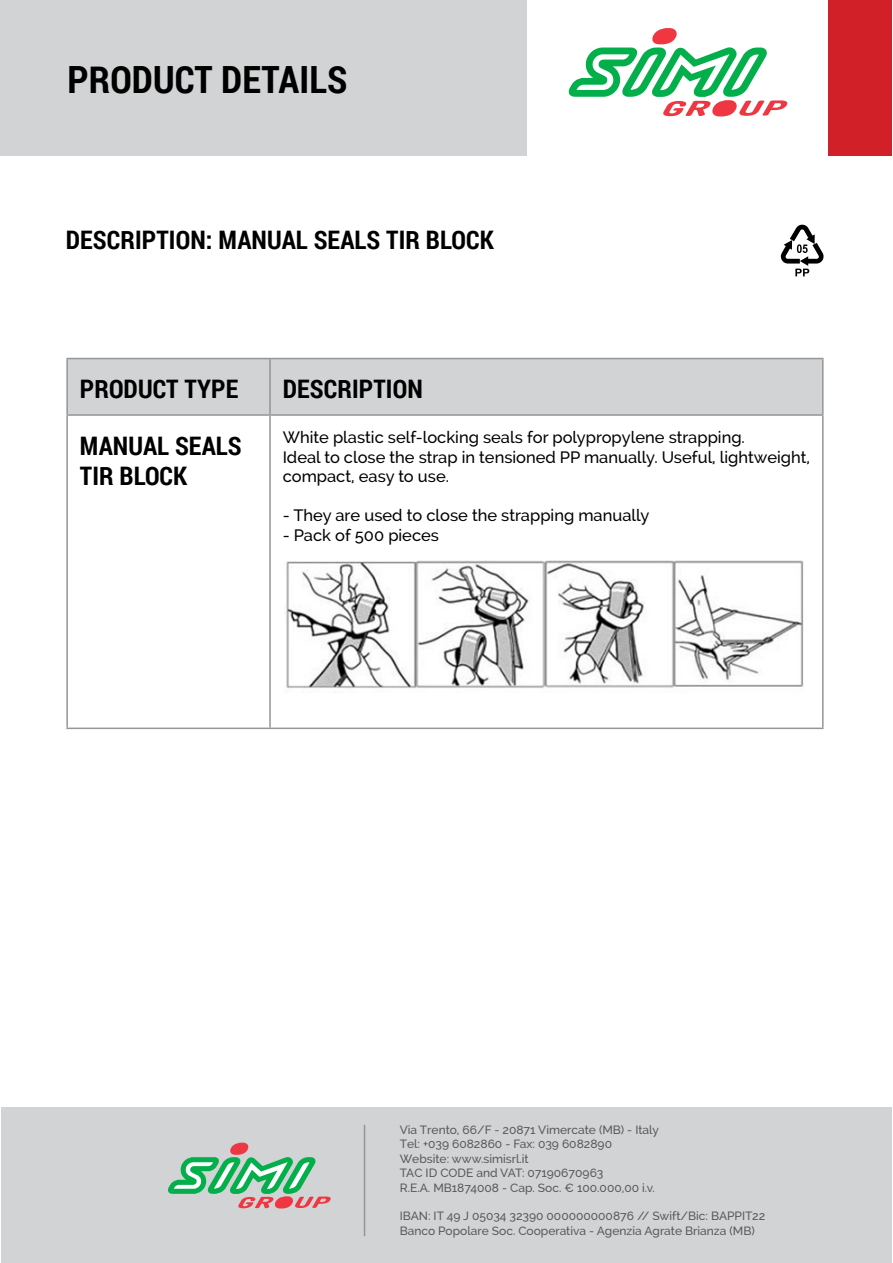
<style>
.page{position:relative;width:893px;height:1263px;background:#fff}
.page>*{position:absolute;margin:0;border:0;box-sizing:border-box;transform-origin:0 0}
.t1{font:700 37.5px "Roboto Condensed";letter-spacing:.005em;color:#000}
.t2{font:700 25.5px/30.6px "Roboto Condensed";letter-spacing:.005em;color:#000}
.t3{font:500 16.5px/19.5px "Raleway";color:#000}
.t4{font:500 12px/14.4px "Raleway";color:#58595b}
</style>
<div class="page">
<div style="left:0;top:0;width:526px;height:155px;background:#d1d3d4"></div>
<div style="left:1px;top:1107px;width:891px;height:156px;background:#d1d3d4"></div>
<div style="left:828px;top:0;width:64px;height:155px;background:#d12027"></div>
<div style="left:68px;top:359px;width:754px;height:55px;background:#d1d3d4"></div>
<hr style="left:66px;top:358px;width:204px;height:1px;background:#939598">
<hr style="left:66px;top:359px;width:2px;height:55px;background:#939598">
<hr style="left:270px;top:358px;width:554px;height:1px;background:#939598">
<hr style="left:269px;top:359px;width:2px;height:55px;background:#939598">
<hr style="left:822px;top:359px;width:2px;height:55px;background:#939598">
<hr style="left:66px;top:414px;width:204px;height:2px;background:#939598">
<hr style="left:66px;top:416px;width:2px;height:312px;background:#939598">
<hr style="left:270px;top:414px;width:554px;height:2px;background:#939598">
<hr style="left:269px;top:416px;width:2px;height:312px;background:#939598">
<hr style="left:822px;top:416px;width:2px;height:312px;background:#939598">
<hr style="left:66px;top:728px;width:204px;height:1px;background:#939598">
<hr style="left:270px;top:728px;width:554px;height:1px;background:#939598">
<hr style="left:364px;top:1125px;width:1px;height:111px;background:#939598">
<img style="left:285px;top:560px;width:519px;height:133px">
<svg style="left:568px;top:28px;width:220px;height:88px"></svg>
<svg style="left:168px;top:1143px;width:163px;height:65px"></svg>
<svg style="left:780px;top:224px;width:44px;height:52px"></svg>
<h1 class="t1" style="left:68px;top:54px;width:281px">PRODUCT DETAILS</h1>
<h2 class="t2" style="left:66px;top:224px;width:430px">DESCRIPTION: MANUAL SEALS TIR BLOCK</h2>
<h2 class="t2" style="left:80px;top:373px;width:160px">PRODUCT TYPE</h2>
<h2 class="t2" style="left:283px;top:373px;width:142px">DESCRIPTION</h2>
<h2 class="t2" style="left:80px;top:429px;width:163px">MANUAL SEALS<br>TIR BLOCK</h2>
<h3 class="t3" style="left:283px;top:428px;width:529px">White plastic self-locking seals for polypropylene strapping.<br>Ideal to close the strap in tensioned PP manually. Useful, lightweight, compact, easy to use.</h3>
<h3 class="t3" style="left:283px;top:506px;width:368px">- They are used to close the strapping manually</h3>
<h3 class="t3" style="left:283px;top:525px;width:158px">- Pack of 500 pieces</h3>
<p class="t4" style="left:400px;top:1122px;width:261px">Via Trento, 66/F - 20871 Vimercate (MB) - Italy Tel: +039 6082860 - Fax: 039 6082890<br>Website: www.simisrl.it<br>TAC ID CODE and VAT: 07190670963<br>R.E.A. MB1874008 - Cap. Soc. € 100.000,00 i.v.</p>
<p class="t4" style="left:400px;top:1209px;width:367px">IBAN: IT 49 J 05034 32390 000000000876 // Swift/Bic: BAPPIT22<br>Banco Popolare Soc. Cooperativa - Agenzia Agrate Brianza (MB)</p>
</div>
